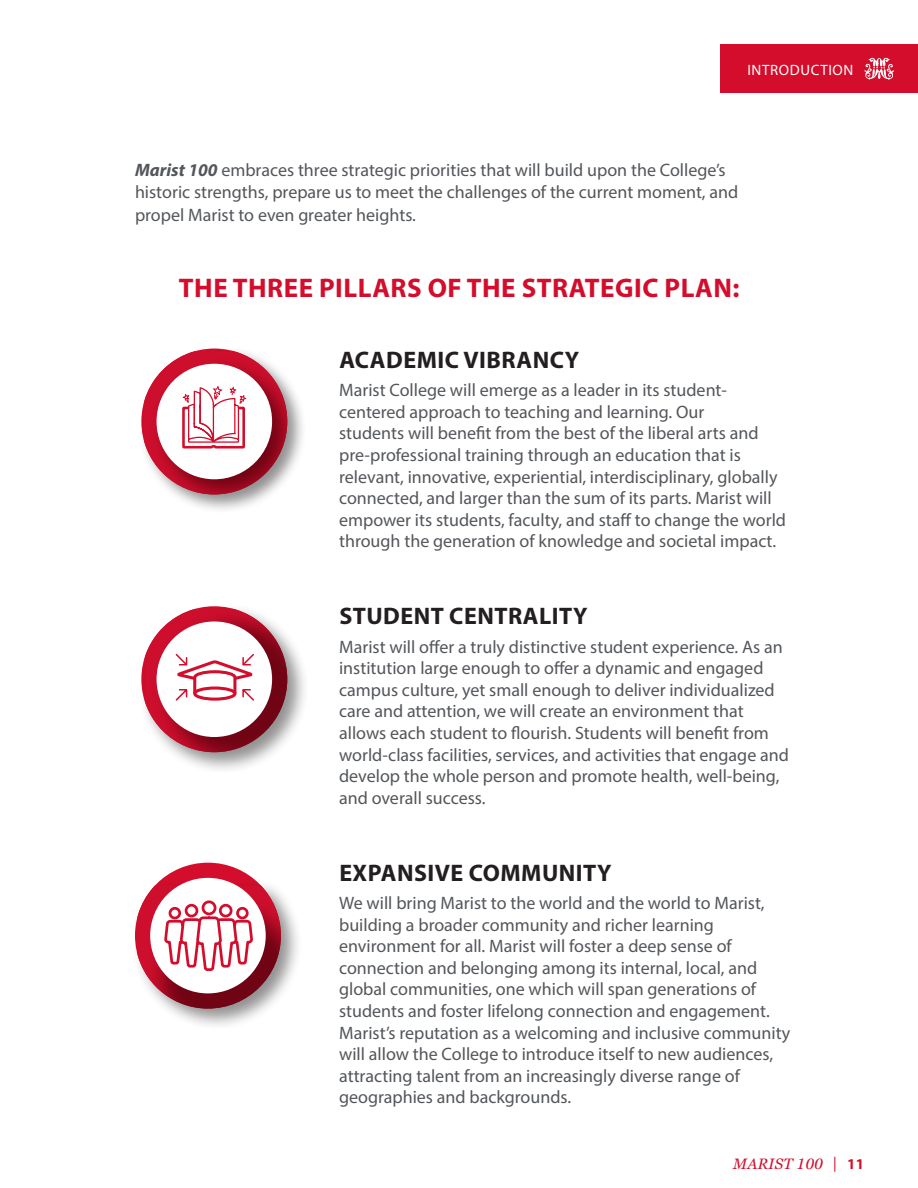
<style>
.page{position:relative;width:918px;height:1188px;background:#fff}
.page>*{position:absolute;margin:0;border:0;box-sizing:border-box;transform-origin:0 0}
.t1{font:700 27px "Myriad Pro";letter-spacing:.02em;color:#d30d2b}
.t2{font:700 24px "Myriad Pro";letter-spacing:.02em;color:#231f20}
.t3{font:18px/21.6px "Myriad Pro";color:#53565a}
.t4{font:italic 15px "Georgia Pro";letter-spacing:.02em;color:#d30d2b}
.t5{font:15px "Myriad Pro";letter-spacing:.04em;color:#fff}
.s1{font-weight:700;font-style:italic}
.s2{font-family:"Myriad Pro";font-style:normal}
.s3{font-family:"Myriad Pro";font-weight:700;font-style:normal}
</style>
<div class="page">
<div style="left:720px;top:44px;width:198px;height:49px;background:#d30d2b"></div>
<svg style="left:864px;top:57px;width:30px;height:23px"></svg>
<div style="left:135px;top:863px;width:146px;height:146px;background:#d30d2b;border-radius:50%"></div>
<div style="left:133px;top:880px;width:170px;height:151px;background:#231f20;opacity:.5"></div>
<img style="left:138px;top:885px;width:143px;height:124px">
<div style="left:150px;top:878px;width:116px;height:115px;background:#fff;border-radius:50%"></div>
<div style="left:236px;top:907px;width:13px;height:12px;border:3px solid #d30d2b;border-radius:50%"></div>
<div style="left:169px;top:907px;width:12px;height:12px;border:3px solid #d30d2b;border-radius:50%"></div>
<div style="left:185px;top:904px;width:13px;height:13px;border:3px solid #d30d2b;border-radius:50%"></div>
<div style="left:219px;top:904px;width:14px;height:13px;border:3px solid #d30d2b;border-radius:50%"></div>
<div style="left:202px;top:900px;width:14px;height:15px;border:3px solid #d30d2b;border-radius:50%"></div>
<svg style="left:164px;top:915px;width:90px;height:57px"></svg>
<div style="left:139px;top:604px;width:171px;height:170px;background:#231f20;opacity:.5"></div>
<img style="left:145px;top:609px;width:142px;height:143px">
<div style="left:157px;top:621px;width:115px;height:116px;background:#fff;border-radius:50%"></div>
<svg style="left:175px;top:653px;width:79px;height:48px"></svg>
<div style="left:140px;top:347px;width:167px;height:167px;background:#231f20;opacity:.5"></div>
<img style="left:144px;top:351px;width:143px;height:143px">
<div style="left:157px;top:364px;width:115px;height:115px;background:#fff;border-radius:50%"></div>
<svg style="left:182px;top:386px;width:64px;height:63px"></svg>
<p class="t5" style="left:747px;top:61px;width:108px">INTRODUCTION</p>
<p class="t3" style="left:135px;top:158px;width:605px;line-height:22.5px"><span class="s1">Marist 100</span> embraces three strategic priorities that will build upon the College’s historic strengths, prepare us to meet the challenges of the current moment, and propel Marist to even greater heights.</p>
<p class="t1" style="left:179px;top:270px;width:562px">THE THREE PILLARS OF THE STRATEGIC PLAN:</p>
<p class="t2" style="left:339px;top:344px;width:241px">ACADEMIC VIBRANCY</p>
<p class="t3" style="left:339px;top:379px;width:449px">Marist College will emerge as a leader in its student&shy;centered approach to teaching and learning. Our<br>students will benefit from the best of the liberal arts and pre-professional training through an education that is relevant, innovative, experiential, interdisciplinary, globally connected, and larger than the sum of its parts. Marist will empower its students, faculty, and staff to change the world through the generation of knowledge and societal impact.</p>
<p class="t2" style="left:339px;top:601px;width:250px">STUDENT CENTRALITY</p>
<p class="t3" style="left:339px;top:636px;width:451px">Marist will offer a truly distinctive student experience. As an institution large enough to offer a dynamic and engaged campus culture, yet small enough to deliver individualized care and attention, we will create an environment that allows each student to flourish. Students will benefit from world-class facilities, services, and activities that engage and develop the whole person and promote health, well-being, and overall success.</p>
<p class="t2" style="left:339px;top:857px;width:274px">EXPANSIVE COMMUNITY</p>
<p class="t3" style="left:339px;top:892px;width:453px">We will bring Marist to the world and the world to Marist, building a broader community and richer learning environment for all. Marist will foster a deep sense of connection and belonging among its internal, local, and global communities, one which will span generations of students and foster lifelong connection and engagement.<br>Marist’s reputation as a welcoming and inclusive community will allow the College to introduce itself to new audiences, attracting talent from an increasingly diverse range of geographies and backgrounds.</p>
<p class="t4" style="left:733px;top:1156px;width:132px">MARIST 100 <span class="s2">|</span> <span class="s3">11</span></p>
</div>
